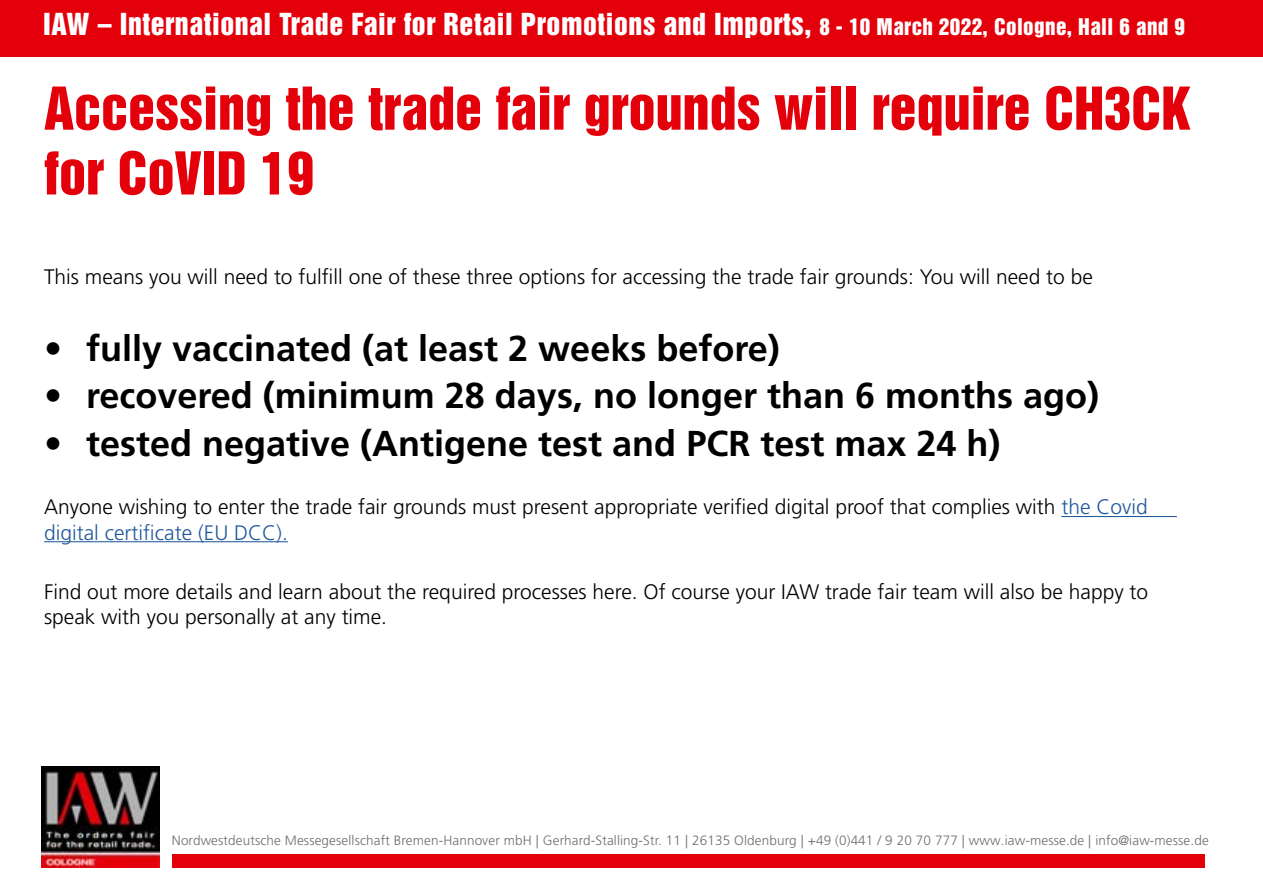
<style>
.page{position:relative;width:1263px;height:893px;background:#fff}
.page>*{position:absolute;margin:0;border:0;box-sizing:border-box;transform-origin:0 0}
.t1{font:54px/64.8px "Helvetica Inserat LT Std";color:#e3000b}
.t2{font:700 36px "Frutiger LT Std";color:#000}
.t3{font:27.75px "Helvetica Inserat LT Std";letter-spacing:.02em;color:#fff}
.t4{font:300 21px/25.2px "Frutiger LT Std";color:#000}
.t5{font:300 13.5px "Frutiger LT Pro";letter-spacing:.01em;color:#6e6e6e}
.s1{font-size:21px}
.s2{color:#22599b}
</style>
<div class="page">
<div style="left:0;top:0;width:1262px;height:57px;background:#e3000b"></div>
<div style="left:172px;top:854px;width:1032px;height:13px;background:#e3000b"></div>
<img style="left:41px;top:766px;width:118px;height:101px">
<hr style="left:1061px;top:516px;width:116px;height:1px;background:#22599b">
<hr style="left:44px;top:541px;width:244px;height:1px;background:#22599b">
<h3 class="t3" style="left:43px;top:8px;width:1143px">IAW – International Trade Fair for Retail Promotions and Imports, <span class="s1">8 - 10 March 2022, Cologne, Hall 6 and 9</span></h3>
<h1 class="t1" style="left:44px;top:77px;width:1149px">Accessing the trade fair grounds will require CH3CK for CoVID 19</h1>
<p class="t4" style="left:44px;top:264px;width:1050px">This means you will need to fulfill one of these three options for accessing the trade fair grounds: You will need to be</p>
<h2 class="t2" style="left:44px;top:327px;width:737px">• fully vaccinated (at least 2 weeks before)</h2>
<h2 class="t2" style="left:44px;top:374px;width:1056px">• recovered (minimum 28 days, no longer than 6 months ago)</h2>
<h2 class="t2" style="left:44px;top:422px;width:958px">• tested negative (Antigene test and PCR test max 24 h)</h2>
<p class="t4" style="left:44px;top:495px;width:1105px">Anyone wishing to enter the trade fair grounds must present appropriate verified digital proof that complies with <span class="s2">the Covid digital certificate (EU DCC).</span></p>
<p class="t4" style="left:44px;top:579px;width:1106px">Find out more details and learn about the required processes here. Of course your IAW trade fair team will also be happy to speak with you personally at any time.</p>
<p class="t5" style="left:172px;top:832px;width:1038px">Nordwestdeutsche Messegesellschaft Bremen-Hannover mbH | Gerhard-Stalling-Str. 11 | 26135 Oldenburg | +49 (0)441 / 9 20 70 777 | www.iaw-messe.de | info@iaw-messe.de</p>
</div>
